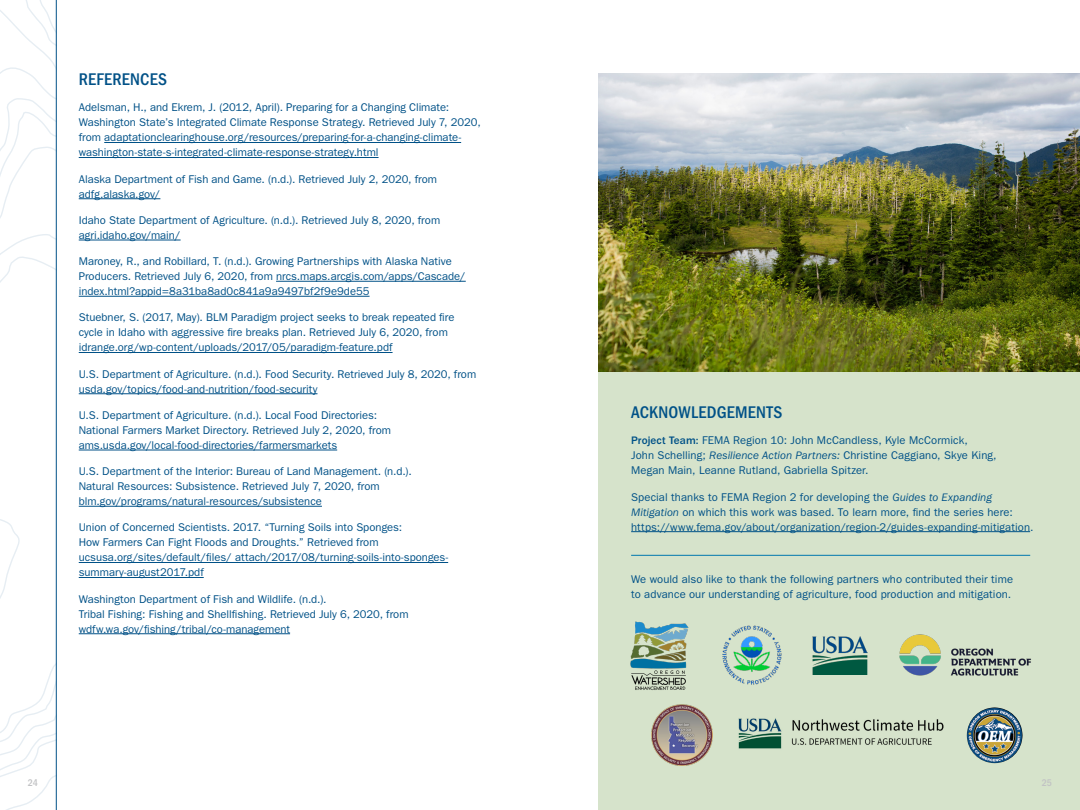
<style>
.page{position:relative;width:1080px;height:810px;background:#fff}
.page>*{position:absolute;margin:0;border:0;box-sizing:border-box;transform-origin:0 0}
.t1{font:500 condensed 17.5px "ITC Franklin Gothic Std";letter-spacing:.015em;color:#005187}
.t2{font:11.25px/15px "ITC Franklin Gothic Std";color:#005187}
.t3{font:500 condensed 10px "ITC Franklin Gothic Std";color:#c1c2c4}
.s1{font-weight:500}
.s2{font-style:italic}
</style>
<div class="page">
<img style="left:598px;top:73px;width:482px;height:299px">
<hr style="left:104px;top:142px;width:357px;height:1px;background:#005187">
<hr style="left:79px;top:157px;width:300px;height:1px;background:#005187">
<hr style="left:79px;top:198px;width:81px;height:1px;background:#005187">
<hr style="left:79px;top:240px;width:102px;height:1px;background:#005187">
<hr style="left:276px;top:281px;width:190px;height:1px;background:#005187">
<hr style="left:79px;top:296px;width:291px;height:1px;background:#005187">
<hr style="left:79px;top:352px;width:314px;height:1px;background:#005187">
<hr style="left:79px;top:393px;width:238px;height:1px;background:#005187">
<hr style="left:79px;top:450px;width:258px;height:1px;background:#005187">
<hr style="left:79px;top:506px;width:243px;height:1px;background:#005187">
<hr style="left:79px;top:562px;width:369px;height:1px;background:#005187">
<hr style="left:79px;top:577px;width:125px;height:1px;background:#005187">
<hr style="left:79px;top:633px;width:211px;height:1px;background:#005187">
<svg style="left:0;top:0;width:56px;height:405px"></svg>
<svg style="left:0;top:405px;width:56px;height:405px"></svg>
<hr style="left:56px;top:0;width:1px;height:810px;background:#005187">
<div style="left:596px;top:372px;width:484px;height:438px;background:#d6e3cb"></div>
<img style="left:722px;top:625px;width:60px;height:60px">
<img style="left:652px;top:705px;width:60px;height:61px">
<img style="left:738px;top:718px;width:229px;height:31px">
<img style="left:967px;top:707px;width:56px;height:56px;border-radius:28px">
<img style="left:899px;top:634px;width:132px;height:42px">
<img style="left:630px;top:621px;width:59px;height:69px">
<img style="left:812px;top:636px;width:56px;height:38px">
<hr style="left:631px;top:531px;width:399px;height:1px;background:#005187">
<hr style="left:631px;top:555px;width:399px;height:1px;background:#0078ae">
<div style="left:579px;top:52px;width:19px;height:758px;background:#fff"></div>
<h2 class="t1" style="left:79px;top:69px;width:90px">REFERENCES</h2>
<p class="t2" style="left:79px;top:100px;width:403px">Adelsman, H., and Ekrem, J. (2012, April). Preparing for a Changing Climate:<br>Washington State’s Integrated Climate Response Strategy. Retrieved July 7, 2020, from adaptationclearinghouse.org/resources/preparing-for-a-changing-climate&shy;washington-state-s-integrated-climate-response-strategy.html</p>
<p class="t2" style="left:79px;top:171px;width:360px">Alaska Department of Fish and Game. (n.d.). Retrieved July 2, 2020, from adfg.alaska.gov/</p>
<p class="t2" style="left:79px;top:213px;width:363px">Idaho State Department of Agriculture. (n.d.). Retrieved July 8, 2020, from agri.idaho.gov/main/</p>
<p class="t2" style="left:79px;top:254px;width:389px">Maroney, R., and Robillard, T. (n.d.). Growing Partnerships with Alaska Native<br>Producers. Retrieved July 6, 2020, from nrcs.maps.arcgis.com/apps/Cascade/ index.html?appid=8a31ba8ad0c841a9a9497bf2f9e9de55</p>
<p class="t2" style="left:79px;top:310px;width:377px">Stuebner, S. (2017, May). BLM Paradigm project seeks to break repeated fire cycle in Idaho with aggressive fire breaks plan. Retrieved July 6, 2020, from idrange.org/wp-content/uploads/2017/05/paradigm-feature.pdf</p>
<p class="t2" style="left:79px;top:366px;width:399px">U.S. Department of Agriculture. (n.d.). Food Security. Retrieved July 8, 2020, from usda.gov/topics/food-and-nutrition/food-security</p>
<p class="t2" style="left:79px;top:408px;width:314px">U.S. Department of Agriculture. (n.d.). Local Food Directories:<br>National Farmers Market Directory. Retrieved July 2, 2020, from ams.usda.gov/local-food-directories/farmersmarkets</p>
<p class="t2" style="left:79px;top:464px;width:334px">U.S. Department of the Interior: Bureau of Land Management. (n.d.).<br>Natural Resources: Subsistence. Retrieved July 7, 2020, from blm.gov/programs/natural-resources/subsistence</p>
<p class="t2" style="left:79px;top:520px;width:371px">Union of Concerned Scientists. 2017. “Turning Soils into Sponges:<br>How Farmers Can Fight Floods and Droughts.” Retrieved from ucsusa.org/sites/default/files/ attach/2017/08/turning-soils-into-sponges&shy;summary-august2017.pdf</p>
<p class="t2" style="left:79px;top:591px;width:331px">Washington Department of Fish and Wildlife. (n.d.).<br>Tribal Fishing: Fishing and Shellfishing. Retrieved July 6, 2020, from wdfw.wa.gov/fishing/tribal/co-management</p>
<p class="t3" style="left:28px;top:777px;width:12px">24</p>
<h2 class="t1" style="left:631px;top:402px;width:153px">ACKNOWLEDGEMENTS</h2>
<p class="t2" style="left:631px;top:433px;width:367px"><span class="s1">Project Team:</span> FEMA Region 10: John McCandless, Kyle McCormick,<br>John Schelling; <span class="s2">Resilience Action Partners:</span> Christine Caggiano, Skye King,<br>Megan Main, Leanne Rutland, Gabriella Spitzer.</p>
<p class="t2" style="left:631px;top:489px;width:404px">Special thanks to FEMA Region 2 for developing the <span class="s2">Guides to Expanding<br>Mitigation</span> on which this work was based. To learn more, find the series here: https://www.fema.gov/about/organization/region-2/guides-expanding-mitigation.</p>
<p class="t2" style="left:631px;top:572px;width:383px">We would also like to thank the following partners who contributed their time to advance our understanding of agriculture, food production and mitigation.</p>
<p class="t3" style="left:1042px;top:777px;width:12px">25</p>
</div>
